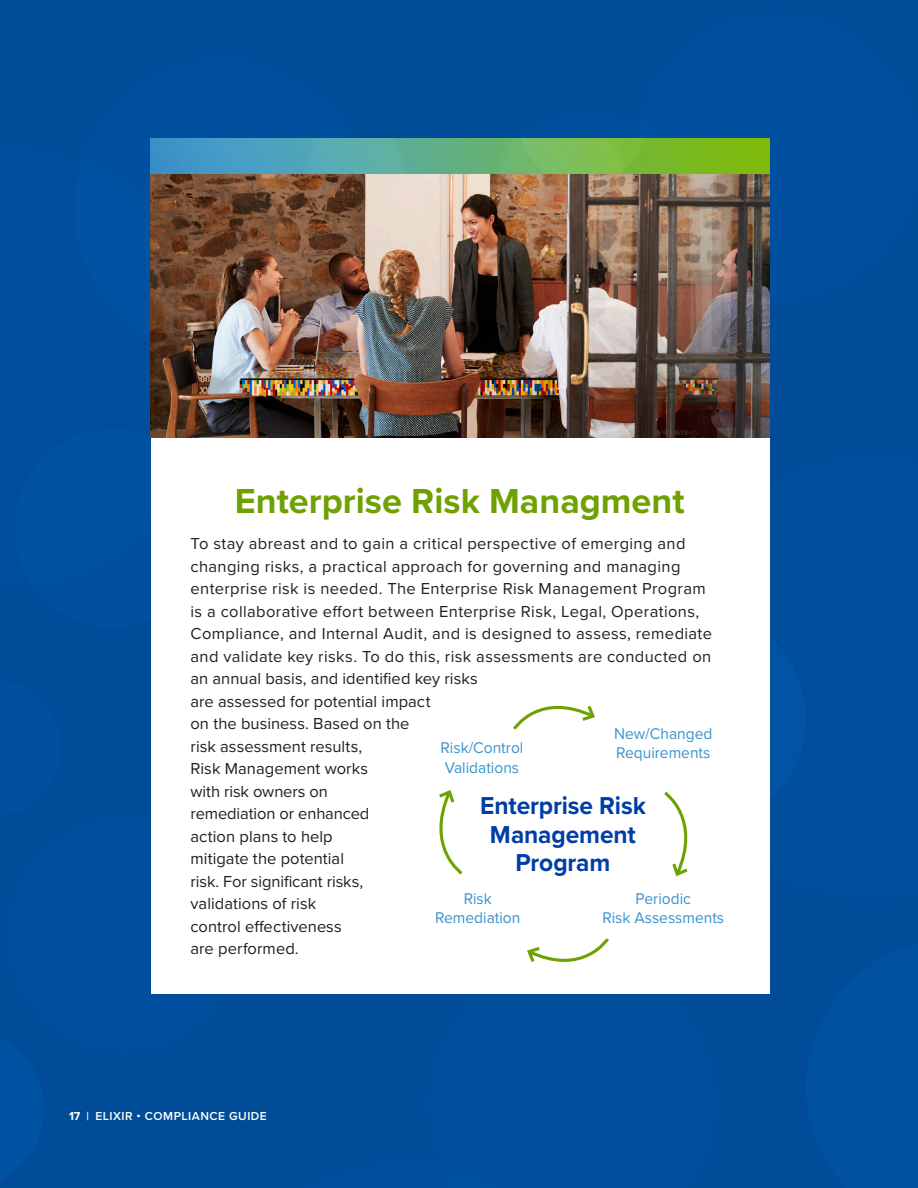
<style>
.page{position:relative;width:918px;height:1188px;background:#004e9c}
.page>*{position:absolute;margin:0;border:0;box-sizing:border-box;transform-origin:0 0}
.CM_-_Green_copy_head{font:700 36px "Proxima Nova";color:#6ea101}
.CM_-_Header{font:700 25.35px/29px "Proxima Nova";letter-spacing:-.005em;color:#003da6;text-align:center}
.CM_-_Body{font:16.5px/22.5px "Proxima Nova";letter-spacing:.02em;color:#231f20}
.CM_-_Green_copy_head-2{font:16.05px/19.4px "Proxima Nova";color:#3993ce}
.t1{font:600 12px "Proxima Nova";letter-spacing:.04em;color:#fff}
.s1{font-weight:700}
</style>
<div class="page">
<div style="left:151px;top:161px;width:618px;height:833px;background:#fff"></div>
<img style="left:151px;top:173px;width:618px;height:265px">
<img style="left:151px;top:138px;width:618px;height:35px">
<svg style="left:513px;top:705px;width:82px;height:25px"></svg>
<svg style="left:527px;top:938px;width:82px;height:24px"></svg>
<svg style="left:664px;top:791px;width:24px;height:86px"></svg>
<svg style="left:439px;top:790px;width:24px;height:85px"></svg>
<p class="CM_-_Green_copy_head" style="left:235px;top:474px;width:451px">Enterprise Risk Managment</p>
<p class="CM_-_Body" style="left:190px;top:532px;width:523px">To stay abreast and to gain a critical perspective of emerging and changing risks, a practical approach for governing and managing enterprise risk is needed. The Enterprise Risk Management Program is a collaborative effort between Enterprise Risk, Legal, Operations, Compliance, and Internal Audit, and is designed to assess, remediate and validate key risks. To do this, risk assessments are conducted on an annual basis, and identified key risks<br>are assessed for potential impact<br>on the business. Based on the<br>risk assessment results,<br>Risk Management works<br>with risk owners on<br>remediation or enhanced<br>action plans to help<br>mitigate the potential<br>risk. For significant risks,<br>validations of risk<br>control effectiveness<br>are performed.</p>
<p class="CM_-_Green_copy_head-2" style="left:614px;top:723px;width:100px">New/Changed<br>Requirements</p>
<p class="CM_-_Green_copy_head-2" style="left:441px;top:738px;width:84px">Risk/Control<br>Validations</p>
<p class="CM_-_Header" style="left:480px;top:790px;width:167px">Enterprise Risk<br>Management<br>Program</p>
<p class="CM_-_Green_copy_head-2" style="left:435px;top:888px;width:87px;text-align:center">Risk<br>Remediation</p>
<p class="CM_-_Green_copy_head-2" style="left:602px;top:888px;width:123px;text-align:center">Periodic<br>Risk Assessments</p>
<p class="t1" style="left:69px;top:1107px;width:199px"><span class="s1">17</span> | ELIXIR • COMPLIANCE GUIDE</p>
</div>
